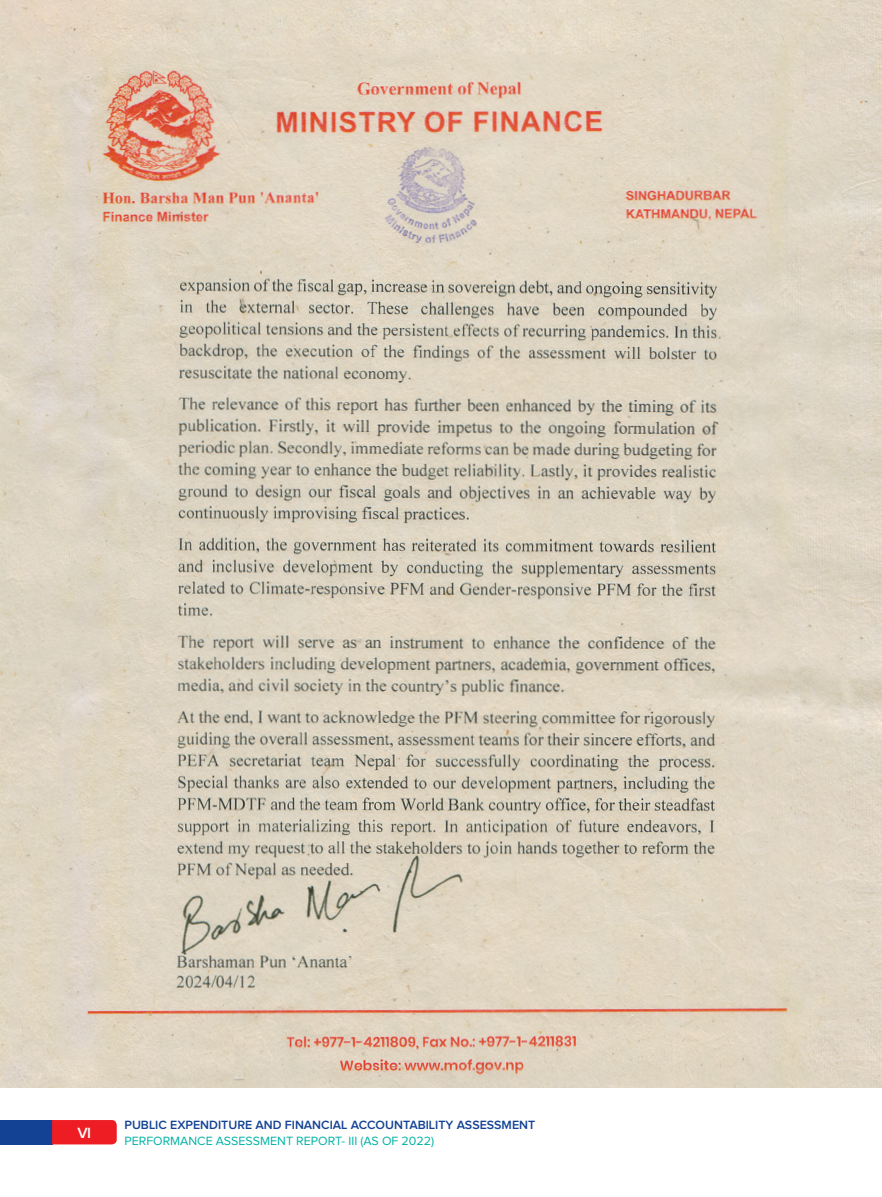
<style>
.page{position:relative;width:882px;height:1197px;background:#fff}
.page>*{position:absolute;margin:0;border:0;box-sizing:border-box;transform-origin:0 0}
.t1{font:600 15.4px "Proxima Nova";color:#fff}
.t2{font:600 12.42px "Proxima Nova";color:#134295}
.t3{font:12.42px "Proxima Nova";color:#00b2a5}
</style>
<div class="page">
<div style="left:0;top:1120px;width:53px;height:24px;background:#134295"></div>
<div style="left:52px;top:1120px;width:65px;height:24px;background:#ee1d23"></div>
<img style="left:0;top:0;width:882px;height:1088px">
<p class="t1" style="left:77px;top:1126px;width:15px">VI</p>
<p class="t2" style="left:124px;top:1120px;width:412px">PUBLIC EXPENDITURE AND FINANCIAL ACCOUNTABILITY ASSESSMENT</p>
<p class="t3" style="left:124px;top:1134px;width:311px">PERFORMANCE ASSESSMENT REPORT- III (AS OF 2022)</p>
</div>
